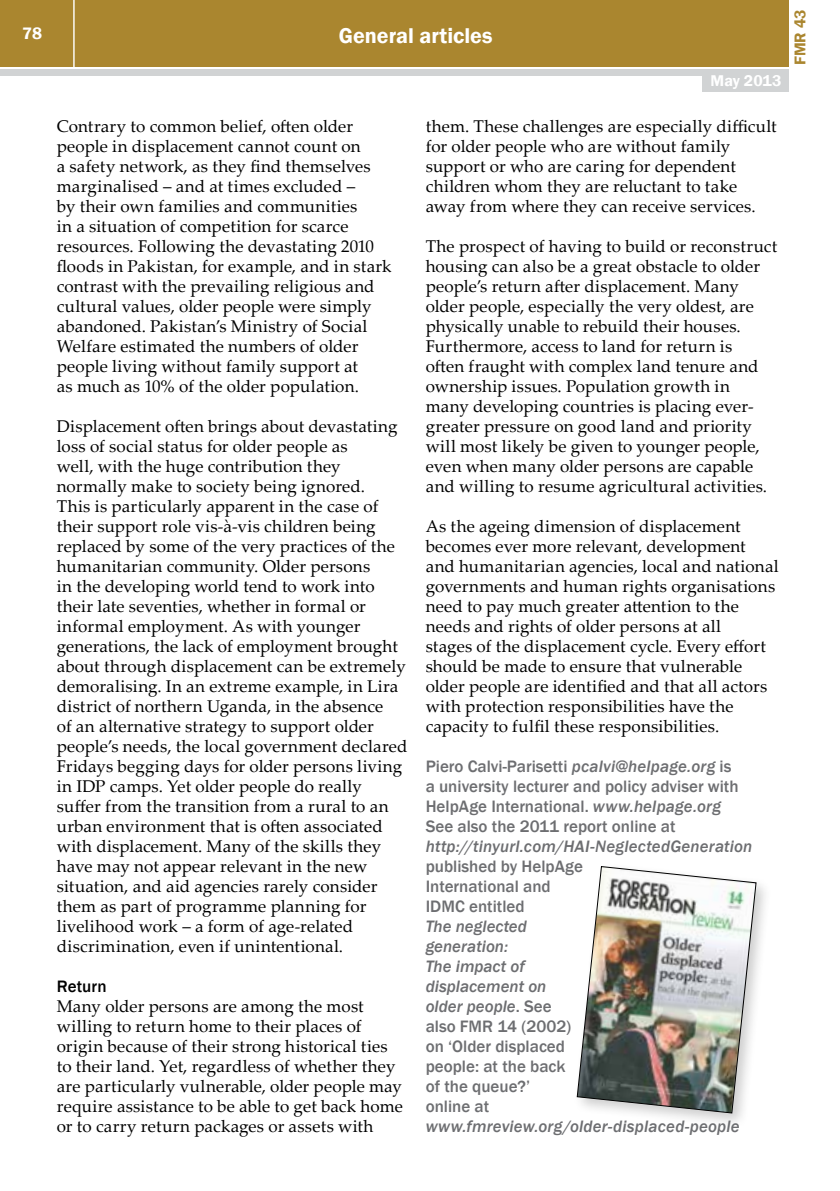
<style>
.page{position:relative;width:840px;height:1191px;background:#fff}
.page>*{position:absolute;margin:0;border:0;box-sizing:border-box;transform-origin:0 0}
.t1{font:600 22px "Franklin Gothic";color:#fff}
.t2{font:17px/20px "Palatino Linotype";letter-spacing:.01em;color:#000}
.t3{font:500 17px/20px "Franklin Gothic";color:#6d6e71}
.t4{font:italic 500 17px "Franklin Gothic";letter-spacing:.01em;color:#6d6e71}
.t5{font:500 17px "Franklin Gothic";letter-spacing:.005em;color:#000}
.t6{font:600 17px "Franklin Gothic";color:#fff}
.t7{font:600 16px "Franklin Gothic";color:#fff}
.t8{font:600 16px "Franklin Gothic";color:#aa862f}
.s1{font-style:italic}
</style>
<div class="page">
<div style="left:0;top:0;width:787px;height:66px;background:#aa862f"></div>
<div style="left:0;top:69px;width:787px;height:6px;background:#d1d3d4"></div>
<hr style="left:73px;top:0;width:2px;height:67px;background:#fff">
<div style="left:701px;top:74px;width:86px;height:18px;background:#d1d3d4"></div>
<div style="left:572px;top:861px;width:199px;height:268px;background:#000;opacity:.2"></div>
<img style="left:576px;top:866px;width:180px;height:247px">
<p class="t6" style="left:22px;top:23px;width:21px">78</p>
<p class="t1" style="left:338px;top:22px;width:155px">General articles</p>
<p class="t7" style="left:710px;top:71px;width:72px">May 2013</p>
<p class="t2" style="left:57px;top:116px;width:336px">Contrary to common belief, often older people in displacement cannot count on<br>a safety network, as they find themselves marginalised – and at times excluded –<br>by their own families and communities<br>in a situation of competition for scarce resources. Following the devastating 2010 floods in Pakistan, for example, and in stark contrast with the prevailing religious and cultural values, older people were simply abandoned. Pakistan’s Ministry of Social Welfare estimated the numbers of older people living without family support at<br>as much as 10% of the older population.</p>
<p class="t2" style="left:57px;top:415px;width:352px">Displacement often brings about devastating loss of social status for older people as<br>well, with the huge contribution they normally make to society being ignored.<br>This is particularly apparent in the case of their support role vis-à-vis children being replaced by some of the very practices of the humanitarian community. Older persons<br>in the developing world tend to work into their late seventies, whether in formal or informal employment. As with younger generations, the lack of employment brought about through displacement can be extremely demoralising. In an extreme example, in Lira district of northern Uganda, in the absence<br>of an alternative strategy to support older people’s needs, the local government declared Fridays begging days for older persons living in IDP camps. Yet older people do really suffer from the transition from a rural to an urban environment that is often associated with displacement. Many of the skills they have may not appear relevant in the new situation, and aid agencies rarely consider them as part of programme planning for livelihood work – a form of age-related discrimination, even if unintentional.</p>
<p class="t5" style="left:57px;top:976px;width:51px">Return</p>
<p class="t2" style="left:57px;top:995px;width:347px">Many older persons are among the most willing to return home to their places of origin because of their strong historical ties to their land. Yet, regardless of whether they are particularly vulnerable, older people may require assistance to be able to get back home or to carry return packages or assets with</p>
<p class="t2" style="left:425px;top:115px;width:352px">them. These challenges are especially difficult for older people who are without family support or who are caring for dependent children whom they are reluctant to take away from where they can receive services.</p>
<p class="t2" style="left:425px;top:235px;width:353px">The prospect of having to build or reconstruct housing can also be a great obstacle to older people’s return after displacement. Many older people, especially the very oldest, are physically unable to rebuild their houses.<br>Furthermore, access to land for return is<br>often fraught with complex land tenure and ownership issues. Population growth in many developing countries is placing ever&shy;greater pressure on good land and priority will most likely be given to younger people, even when many older persons are capable and willing to resume agricultural activities.</p>
<p class="t2" style="left:425px;top:515px;width:354px">As the ageing dimension of displacement becomes ever more relevant, development and humanitarian agencies, local and national governments and human rights organisations need to pay much greater attention to the needs and rights of older persons at all<br>stages of the displacement cycle. Every effort should be made to ensure that vulnerable older people are identified and that all actors with protection responsibilities have the capacity to fulfil these responsibilities.</p>
<p class="t3" style="left:425px;top:756px;width:314px">Piero Calvi-Parisetti <span class="s1">pcalvi@helpage.org</span> is a university lecturer and policy adviser with HelpAge International. <span class="s1">www.helpage.org </span>See also the 2011 report online at</p>
<p class="t4" style="left:425px;top:835px;width:328px">http://tinyurl.com/HAI-NeglectedGeneration</p>
<p class="t3" style="left:425px;top:856px;width:159px">published by HelpAge<br>International and<br>IDMC entitled</p>
<p class="t3" style="left:425px;top:916px;width:147px"><span class="s1">The neglected generation:<br>The impact of displacement on older people</span>. See also FMR 14 (2002) on ‘Older displaced people: at the back of the queue?’ online at</p>
<p class="t4" style="left:425px;top:1116px;width:315px">www.fmreview.org/older-displaced-people</p>
<p class="t8" style="left:789px;top:65px;width:57px;rotate:-90deg">FMR 43</p>
</div>
